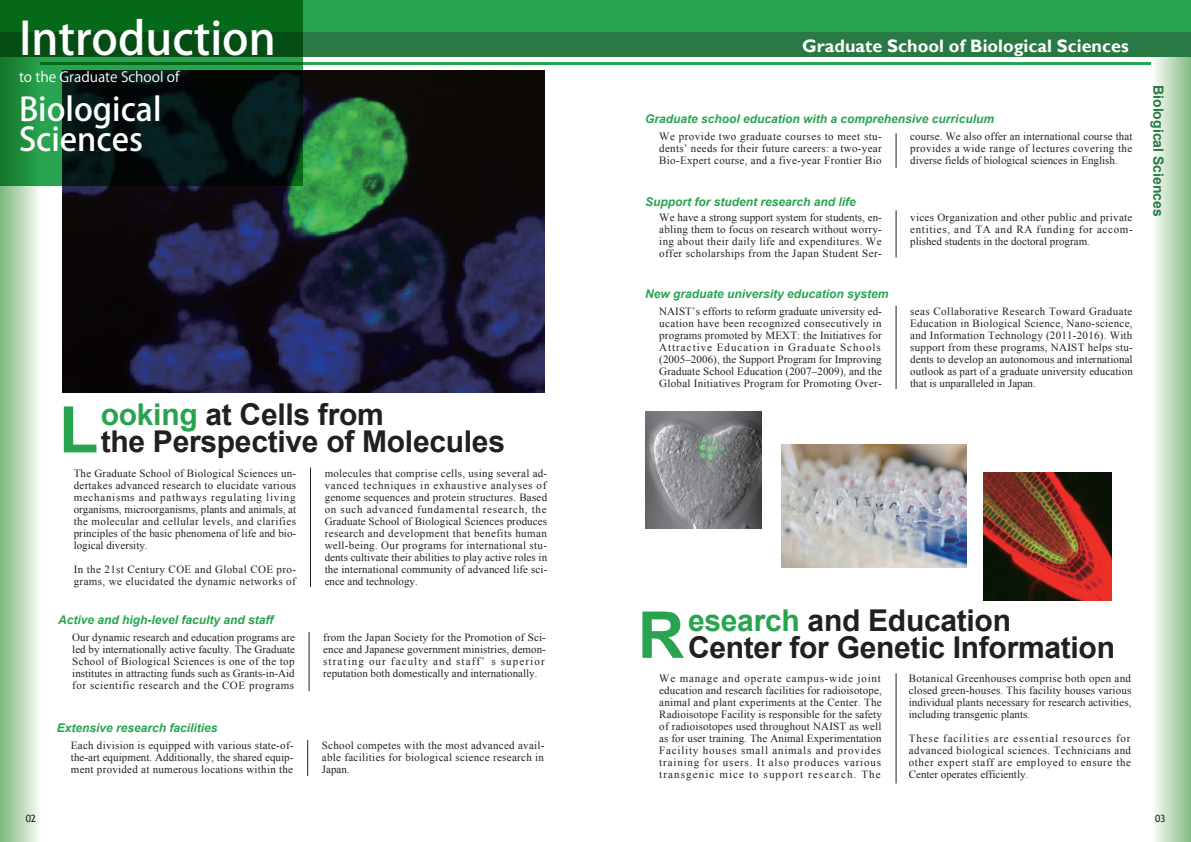
<style>
.page{position:relative;width:1191px;height:842px;background:#fff}
.page>*{position:absolute;margin:0;border:0;box-sizing:border-box;transform-origin:0 0}
.t1{font:500 45px "Koz Go Pr 6 N";color:#fff}
.t2{font:500 32px/30px "Koz Go Pr 6 N";color:#fff}
.t3{font:700 30px/26.6px "Arial";letter-spacing:-.01em;color:#231f20}
.t4{font:700 18px "Gill Sans";color:#fff}
.t5{font:14px "Koz Go Pr 6 N";color:#fff}
.t6{font:700 14px "Arial";color:#287943}
.t7{font:italic 700 12px "Arial";color:#28a450}
.t8{font:11px/12px "Times New Roman";letter-spacing:.025em;color:#231f20;text-align:justify}
.t9{font:10px "Trebuchet MS";color:#231f20}
.s1{color:#28a450}
.s2{font-size:64.7px;color:#28a450}
</style>
<div class="page">
<img style="left:62px;top:71px;width:482px;height:321px">
<hr style="left:587px;top:62px;width:604px;height:3px;background:#28a450">
<hr style="left:0;top:62px;width:604px;height:3px;background:#28a450">
<div style="left:1151px;top:0;width:40px;height:842px;background:linear-gradient(to right,#fffdfd,#86bd87)"></div>
<div style="left:587px;top:0;width:604px;height:57px;background:#287943"></div>
<div style="left:587px;top:0;width:604px;height:31px;background:#28a450"></div>
<div style="left:0;top:0;width:40px;height:842px;background:linear-gradient(to right,#7ab77c,#f5f8f3)"></div>
<div style="left:0;top:0;width:604px;height:57px;background:#287943"></div>
<div style="left:0;top:0;width:604px;height:31px;background:#28a450"></div>
<svg style="left:0;top:0;width:303px;height:186px"></svg>
<hr style="left:307px;top:740px;width:1px;height:36px;background:#231f20">
<hr style="left:896px;top:133px;width:1px;height:35px;background:#231f20">
<hr style="left:896px;top:210px;width:1px;height:47px;background:#231f20">
<hr style="left:896px;top:306px;width:1px;height:83px;background:#231f20">
<hr style="left:896px;top:673px;width:1px;height:110px;background:#231f20">
<hr style="left:309px;top:632px;width:1px;height:59px;background:#231f20">
<hr style="left:310px;top:467px;width:1px;height:120px;background:#231f20">
<img style="left:645px;top:412px;width:116px;height:116px">
<img style="left:983px;top:473px;width:128px;height:127px">
<img style="left:781px;top:445px;width:185px;height:123px">
<h1 class="t1" style="left:19px;top:13px;width:258px">Introduction</h1>
<p class="t5" style="left:19px;top:69px;width:162px">to the Graduate School of</p>
<h2 class="t2" style="left:19px;top:95px;width:144px">Biological<br>Sciences</h2>
<h3 class="t3" style="left:59px;top:402px;width:448px;text-indent:42px"><span class="s1">ooking</span> at Cells from<br><span class="s2">L</span>the Perspective of Molecules</h3>
<p class="t8" style="left:74px;top:467px;width:224px">The Graduate School of Biological Sciences un&shy;dertakes advanced research to elucidate various mechanisms and pathways regulating living organisms, microorganisms, plants and animals, at the molecular and cellular levels, and clarifies principles of the basic phenomena of life and bio&shy;logical diversity.</p>
<p class="t8" style="left:74px;top:563px;width:224px">In the 21st Century COE and Global COE pro&shy;grams, we elucidated the dynamic networks of</p>
<p class="t7" style="left:58px;top:612px;width:217px">Active and high-level faculty and staff</p>
<p class="t8" style="left:325px;top:467px;width:224px">molecules that comprise cells, using several ad&shy;vanced techniques in exhaustive analyses of genome sequences and protein structures. Based on such advanced fundamental research, the Graduate School of Biological Sciences produces research and development that benefits human well-being. Our programs for international stu&shy;dents cultivate their abilities to play active roles in the international community of advanced life sci&shy;ence and technology.</p>
<p class="t8" style="left:72px;top:631px;width:224px">Our dynamic research and education programs are led by internationally active faculty. The Graduate School of Biological Sciences is one of the top institutes in attracting funds such as Grants-in-Aid for scientific research and the COE programs</p>
<p class="t8" style="left:323px;top:631px;width:224px">from the Japan Society for the Promotion of Sci&shy;ence and Japanese government ministries, demon&shy;strating our faculty and staff’ s superior reputation both domestically and internationally.</p>
<p class="t7" style="left:57px;top:720px;width:162px">Extensive research facilities</p>
<p class="t8" style="left:71px;top:739px;width:224px">Each division is equipped with various state-of&shy;the-art equipment. Additionally, the shared equip&shy;ment provided at numerous locations within the</p>
<p class="t8" style="left:322px;top:739px;width:224px">School competes with the most advanced avail&shy;able facilities for biological science research in Japan.</p>
<h3 class="t4" style="left:802px;top:35px;width:328px">Graduate School of Biological Sciences</h3>
<p class="t7" style="left:645px;top:111px;width:350px">Graduate school education with a comprehensive curriculum</p>
<p class="t8" style="left:659px;top:131px;width:224px">We provide two graduate courses to meet stu&shy;dents’ needs for their future careers: a two-year Bio-Expert course, and a five-year Frontier Bio</p>
<p class="t8" style="left:910px;top:131px;width:224px">course. We also offer an international course that provides a wide range of lectures covering the diverse fields of biological sciences in English.</p>
<p class="t7" style="left:645px;top:193px;width:212px">Support for student research and life</p>
<p class="t8" style="left:659px;top:212px;width:224px">We have a strong support system for students, en&shy;abling them to focus on research without worry&shy;ing about their daily life and expenditures. We offer scholarships from the Japan Student Ser-</p>
<p class="t8" style="left:910px;top:212px;width:224px">vices Organization and other public and private entities, and TA and RA funding for accom&shy;plished students in the doctoral program.</p>
<p class="t7" style="left:645px;top:285px;width:245px">New graduate university education system</p>
<p class="t8" style="left:659px;top:305px;width:224px">NAIST’s efforts to reform graduate university ed&shy;ucation have been recognized consecutively in programs promoted by MEXT: the Initiatives for Attractive Education in Graduate Schools (2005–2006), the Support Program for Improving Graduate School Education (2007–2009), and the Global Initiatives Program for Promoting Over-</p>
<p class="t8" style="left:910px;top:305px;width:224px">seas Collaborative Research Toward Graduate Education in Biological Science, Nano-science, and Information Technology (2011-2016). With support from these programs, NAIST helps stu&shy;dents to develop an autonomous and international outlook as part of a graduate university education that is unparalleled in Japan.</p>
<p class="t6" style="left:1167px;top:85px;width:133px;rotate:90deg">Biological Sciences</p>
<h3 class="t3" style="left:637px;top:608px;width:479px;text-indent:50px"><span class="s1">esearch</span> and Education<br><span class="s2">R</span>Center for Genetic Information</h3>
<p class="t8" style="left:659px;top:672px;width:224px">We manage and operate campus-wide joint education and research facilities for radioisotope, animal and plant experiments at the Center. The Radioisotope Facility is responsible for the safety of radioisotopes used throughout NAIST as well as for user training. The Animal Experimentation Facility houses small animals and provides training for users. It also produces various transgenic mice to support research. The</p>
<p class="t8" style="left:908px;top:672px;width:224px">Botanical Greenhouses comprise both open and closed green-houses. This facility houses various individual plants necessary for research activities, including transgenic plants.</p>
<p class="t8" style="left:908px;top:732px;width:224px">These facilities are essential resources for advanced biological sciences. Technicians and other expert staff are employed to ensure the Center operates efficiently.</p>
<p class="t9" style="left:26px;top:813px;width:12px">02</p>
<p class="t9" style="left:1155px;top:813px;width:12px">03</p>
</div>
